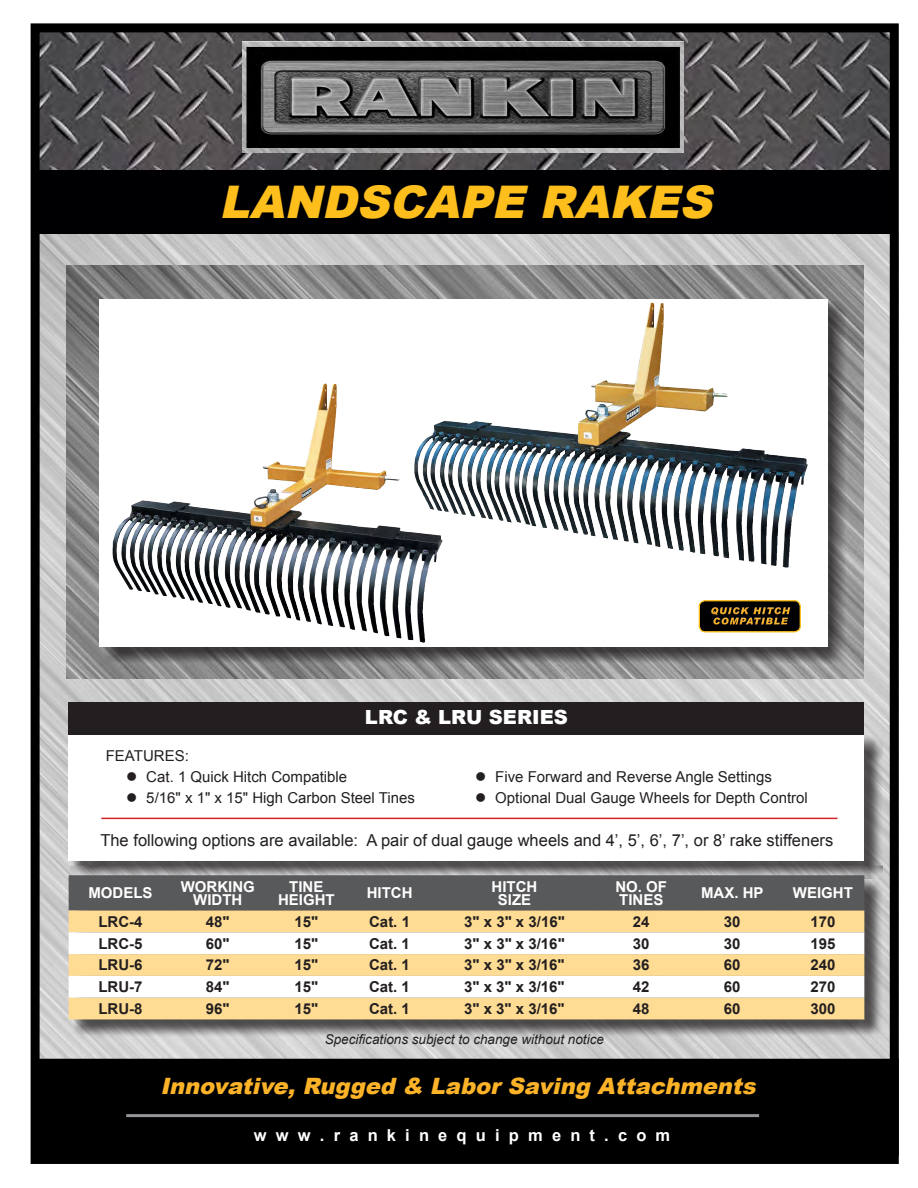
<style>
.page{position:relative;width:918px;height:1188px;background:#fff}
.page>*{position:absolute;margin:0;border:0;box-sizing:border-box;transform-origin:0 0}
.t1{font:italic 900 45px "Arial";color:#febe1c}
.t2{font:italic 900 22.5px "Arial";color:#fcb328}
.t3{font:900 19.5px "Arial";color:#fff}
.t4{font:16.5px "Arial";color:#231f20}
.t5{font:700 16.5px "Arial";color:#fff}
.t6{font:700 15px "Arial";color:#231f20}
.t7{font:15px/21px "Arial";color:#231f20}
.t8{font:700 15px/13.5px "Arial";color:#fff;text-align:center}
.t9{font:italic 13.5px "Arial";color:#231f20}
</style>
<div class="page">
<img style="left:41px;top:234px;width:848px;height:825px">
<div style="left:70px;top:735px;width:813px;height:144px;background:#231f20;opacity:.75"></div>
<div style="left:68px;top:733px;width:796px;height:127px;background:#fff"></div>
<div style="left:68px;top:702px;width:796px;height:33px;background:#231f20"></div>
<img style="left:67px;top:265px;width:797px;height:414px">
<div style="left:32px;top:1059px;width:866px;height:97px;background:#000"></div>
<div style="left:35px;top:169px;width:856px;height:65px;background:#000002"></div>
<img style="left:41px;top:33px;width:848px;height:136px">
<hr style="left:126px;top:1114px;width:633px;height:3px;background:#939598">
<div style="left:101px;top:301px;width:746px;height:365px;background:#231f20;opacity:.75"></div>
<svg style="left:99px;top:299px;width:729px;height:348px"></svg>
<img style="left:242px;top:41px;width:442px;height:111px">
<div style="left:31px;top:23px;width:868px;height:1141px;border:9px solid #000"></div>
<div style="left:71px;top:878px;width:812px;height:161px;background:#231f20;opacity:.75"></div>
<div style="left:69px;top:875px;width:795px;height:36px;background:#58595b"></div>
<div style="left:69px;top:911px;width:795px;height:108px;background:#ffdc93"></div>
<svg style="left:69px;top:932px;width:795px;height:66px"></svg>
<svg style="left:699px;top:601px;width:101px;height:31px;fill:#000002"></svg>
<div style="left:699px;top:600px;width:102px;height:32px;border:1px solid #febe1c;border-radius:6px"></div>
<img style="left:711px;top:607px;width:67px;height:8px">
<svg style="left:775px;top:607px;width:6px;height:7px"></svg>
<img style="left:263px;top:384px;width:62px;height:104px">
<img style="left:446px;top:303px;width:205px;height:131px">
<hr style="left:101px;top:818px;width:737px;height:1px;background:#d2232a">
<h1 class="t1" style="left:219px;top:169px;width:507px">LANDSCAPE RAKES</h1>
<h3 class="t3" style="left:365px;top:703px;width:204px">LRC &amp; LRU SERIES</h3>
<p class="t7" style="left:146px;top:745px;width:270px;text-indent:-40px">FEATURES:<br>Cat. 1 Quick Hitch Compatible<br>5/16" x 1" x 15" High Carbon Steel Tines</p>
<p class="t7" style="left:495px;top:766px;width:314px">Five Forward and Reverse Angle Settings<br>Optional Dual Gauge Wheels for Depth Control</p>
<p class="t4" style="left:100px;top:829px;width:734px">The following options are available: A pair of dual gauge wheels and 4’, 5’, 6’, 7’, or 8’ rake stiffeners</p>
<p class="t8" style="left:88px;top:887px;width:66px">MODELS</p>
<p class="t8" style="left:181px;top:880px;width:76px">WORKING<br>WIDTH</p>
<p class="t8" style="left:278px;top:880px;width:58px">TINE<br>HEIGHT</p>
<p class="t8" style="left:367px;top:887px;width:47px">HITCH</p>
<p class="t8" style="left:492px;top:880px;width:47px">HITCH<br>SIZE</p>
<p class="t8" style="left:615px;top:880px;width:53px;text-align:left">NO. OF<br>TINES</p>
<p class="t8" style="left:701px;top:887px;width:64px">MAX. HP</p>
<p class="t8" style="left:793px;top:887px;width:61px">WEIGHT</p>
<p class="t6" style="left:98px;top:912px;width:46px">LRC-4</p>
<p class="t6" style="left:206px;top:912px;width:25px">48"</p>
<p class="t6" style="left:294px;top:912px;width:25px">15"</p>
<p class="t6" style="left:369px;top:912px;width:42px">Cat. 1</p>
<p class="t6" style="left:464px;top:912px;width:102px">3" x 3" x 3/16"</p>
<p class="t6" style="left:633px;top:912px;width:18px">24</p>
<p class="t6" style="left:724px;top:912px;width:18px">30</p>
<p class="t6" style="left:810px;top:912px;width:27px">170</p>
<p class="t6" style="left:98px;top:933px;width:46px">LRC-5</p>
<p class="t6" style="left:206px;top:933px;width:25px">60"</p>
<p class="t6" style="left:294px;top:933px;width:25px">15"</p>
<p class="t6" style="left:369px;top:933px;width:42px">Cat. 1</p>
<p class="t6" style="left:464px;top:933px;width:102px">3" x 3" x 3/16"</p>
<p class="t6" style="left:633px;top:933px;width:18px">30</p>
<p class="t6" style="left:724px;top:933px;width:18px">30</p>
<p class="t6" style="left:810px;top:933px;width:27px">195</p>
<p class="t6" style="left:98px;top:955px;width:46px">LRU-6</p>
<p class="t6" style="left:206px;top:955px;width:25px">72"</p>
<p class="t6" style="left:294px;top:955px;width:25px">15"</p>
<p class="t6" style="left:369px;top:955px;width:42px">Cat. 1</p>
<p class="t6" style="left:464px;top:955px;width:102px">3" x 3" x 3/16"</p>
<p class="t6" style="left:633px;top:955px;width:18px">36</p>
<p class="t6" style="left:724px;top:955px;width:18px">60</p>
<p class="t6" style="left:810px;top:955px;width:27px">240</p>
<p class="t6" style="left:98px;top:977px;width:46px">LRU-7</p>
<p class="t6" style="left:206px;top:977px;width:25px">84"</p>
<p class="t6" style="left:294px;top:977px;width:25px">15"</p>
<p class="t6" style="left:369px;top:977px;width:42px">Cat. 1</p>
<p class="t6" style="left:464px;top:977px;width:102px">3" x 3" x 3/16"</p>
<p class="t6" style="left:633px;top:977px;width:18px">42</p>
<p class="t6" style="left:724px;top:977px;width:18px">60</p>
<p class="t6" style="left:810px;top:977px;width:27px">270</p>
<p class="t6" style="left:98px;top:999px;width:46px">LRU-8</p>
<p class="t6" style="left:206px;top:999px;width:25px">96"</p>
<p class="t6" style="left:294px;top:999px;width:25px">15"</p>
<p class="t6" style="left:369px;top:999px;width:42px">Cat. 1</p>
<p class="t6" style="left:464px;top:999px;width:102px">3" x 3" x 3/16"</p>
<p class="t6" style="left:633px;top:999px;width:18px">48</p>
<p class="t6" style="left:724px;top:999px;width:18px">60</p>
<p class="t6" style="left:810px;top:999px;width:27px">300</p>
<p class="t9" style="left:325px;top:1031px;width:281px">Specifications subject to change without notice</p>
<h2 class="t2" style="left:160px;top:1069px;width:603px">Innovative,Rugged &amp; LaborSaving Attachments</h2>
<p class="t5" style="left:254px;top:1124px;width:418px">w w w . r a n k i n e q u i p m e n t . c o m</p>
</div>
